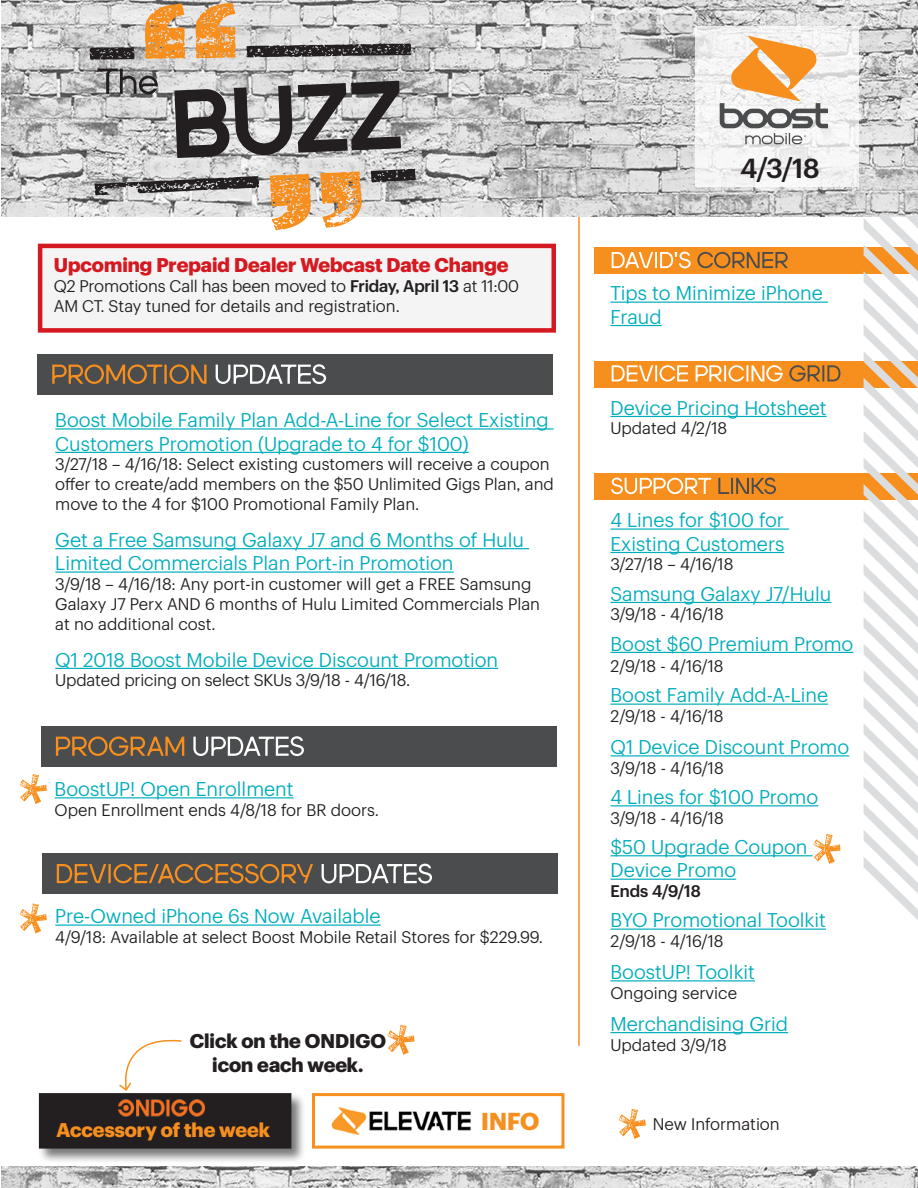
<style>
.page{position:relative;width:918px;height:1188px;background:#fff}
.page>*{position:absolute;margin:0;border:0;box-sizing:border-box;transform-origin:0 0}
._18_pt_Date{font:500 27px "Sprint Sans";color:#231f20}
._11_pt_Body{font:700 24px "Sprint Sans";color:#f68f1e}
._13_pt_Headline{font:19.5px/23.4px "Sprint Sans";color:#00adbb}
._13_pt_Support_Links{font:19.5px/23.4px "Sprint Sans";color:#00adbb}
._11_pt_Body-2{font:700 19.5px "Sprint Sans";color:#d51920}
._11_pt_Body-3{font:700 19.5px/23.4px "Sprint Sans";color:#231f20;text-align:center}
._11_pt_Body-4{font:700 19.5px "Sprint Sans";color:#f68f1e}
._11_pt_Body-5{font:16.5px/19.8px "Sprint Sans";color:#231f20}
._11_pt_Body-6{font:500 16.5px "Sprint Sans";color:#231f20}
.s1{font-weight:500}
</style>
<div class="page">
<div style="left:42px;top:853px;width:515px;height:41px;background:#4b4c4d"></div>
<svg style="left:322px;top:864px;width:110px;height:19px"></svg>
<svg style="left:57px;top:864px;width:256px;height:19px"></svg>
<hr style="left:578px;top:212px;width:2px;height:834px;background:#f68f1e">
<div style="left:594px;top:247px;width:324px;height:27px;background:#f68f1e"></div>
<div style="left:594px;top:361px;width:324px;height:27px;background:#f68f1e"></div>
<div style="left:594px;top:473px;width:324px;height:27px;background:#f68f1e"></div>
<img style="left:2px;top:0;width:916px;height:216px">
<svg style="left:246px;top:43px;width:166px;height:15px;background:#5a5858"></svg>
<svg style="left:145px;top:4px;width:41px;height:56px;background:#eaa456"></svg>
<svg style="left:89px;top:46px;width:46px;height:15px"></svg>
<svg style="left:195px;top:3px;width:42px;height:55px;background:#e9a65c"></svg>
<svg style="left:268px;top:173px;width:44px;height:58px;background:#eeaf69"></svg>
<svg style="left:371px;top:168px;width:45px;height:15px"></svg>
<svg style="left:94px;top:176px;width:166px;height:20px;background:#838282"></svg>
<svg style="left:319px;top:171px;width:44px;height:57px;background:#ebb477"></svg>
<svg style="left:696px;top:26px;width:163px;height:161px;fill:#f4f4f4"></svg>
<svg style="left:20px;top:903px;width:27px;height:30px"></svg>
<svg style="left:20px;top:774px;width:27px;height:30px"></svg>
<svg style="left:619px;top:1109px;width:27px;height:30px"></svg>
<svg style="left:720px;top:36px;width:108px;height:108px"></svg>
<svg style="left:864px;top:216px;width:54px;height:704px"></svg>
<hr style="left:610px;top:416px;width:217px;height:1px;background:#00adbb">
<hr style="left:55px;top:428px;width:499px;height:2px;background:#00adbb">
<hr style="left:55px;top:452px;width:414px;height:1px;background:#00adbb">
<hr style="left:55px;top:548px;width:474px;height:1px;background:#00adbb">
<hr style="left:55px;top:571px;width:399px;height:2px;background:#00adbb">
<hr style="left:55px;top:668px;width:443px;height:1px;background:#00adbb">
<hr style="left:610px;top:529px;width:179px;height:1px;background:#00adbb">
<hr style="left:610px;top:552px;width:174px;height:1px;background:#00adbb">
<hr style="left:610px;top:602px;width:221px;height:1px;background:#00adbb">
<hr style="left:610px;top:652px;width:243px;height:1px;background:#00adbb">
<hr style="left:610px;top:704px;width:218px;height:1px;background:#00adbb">
<hr style="left:610px;top:755px;width:239px;height:1px;background:#00adbb">
<hr style="left:610px;top:805px;width:208px;height:1px;background:#00adbb">
<hr style="left:610px;top:855px;width:203px;height:1px;background:#00adbb">
<hr style="left:610px;top:879px;width:126px;height:1px;background:#00adbb">
<hr style="left:610px;top:929px;width:216px;height:1px;background:#00adbb">
<hr style="left:610px;top:980px;width:145px;height:1px;background:#00adbb">
<hr style="left:610px;top:1032px;width:178px;height:1px;background:#00adbb">
<svg style="left:98px;top:69px;width:60px;height:25px"></svg>
<svg style="left:174px;top:81px;width:227px;height:77px;background:#7d7b7c"></svg>
<div style="left:38px;top:354px;width:515px;height:40px;background:#4b4c4d"></div>
<svg style="left:216px;top:364px;width:110px;height:20px"></svg>
<svg style="left:52px;top:364px;width:155px;height:20px"></svg>
<svg style="left:697px;top:252px;width:91px;height:16px"></svg>
<svg style="left:612px;top:252px;width:79px;height:16px"></svg>
<svg style="left:789px;top:365px;width:51px;height:17px"></svg>
<svg style="left:612px;top:365px;width:171px;height:17px"></svg>
<svg style="left:718px;top:478px;width:58px;height:16px"></svg>
<svg style="left:611px;top:478px;width:100px;height:16px"></svg>
<div style="left:41px;top:726px;width:516px;height:40px;background:#4b4c4d"></div>
<svg style="left:193px;top:736px;width:111px;height:20px"></svg>
<svg style="left:56px;top:736px;width:128px;height:20px"></svg>
<img style="left:2px;top:1166px;width:916px;height:22px">
<svg style="left:387px;top:1025px;width:28px;height:30px"></svg>
<svg style="left:813px;top:834px;width:27px;height:30px"></svg>
<hr style="left:55px;top:797px;width:239px;height:1px;background:#00adbb">
<div style="left:38px;top:244px;width:518px;height:89px;background:#f4f4f4;border:4px solid #d51920"></div>
<hr style="left:610px;top:302px;width:218px;height:1px;background:#00adbb">
<hr style="left:610px;top:325px;width:52px;height:1px;background:#00adbb">
<div style="left:37px;top:1092px;width:269px;height:71px;background:#4b4c4d;opacity:.75"></div>
<div style="left:40px;top:1095px;width:250px;height:52px;background:#231f20"></div>
<div style="left:39px;top:1093px;width:252px;height:56px;border:3px solid #231f20"></div>
<img style="left:118px;top:1100px;width:87px;height:17px">
<div style="left:312px;top:1093px;width:252px;height:56px;background:#fff;border:3px solid #f68f1e"></div>
<img style="left:331px;top:1106px;width:140px;height:30px">
<svg style="left:119px;top:1039px;width:63px;height:52px"></svg>
<hr style="left:55px;top:925px;width:326px;height:1px;background:#00adbb">
<p class="_18_pt_Date" style="left:740px;top:147px;width:81px">4/3/18</p>
<p class="_11_pt_Body-2" style="left:54px;top:250px;width:456px">Upcoming Prepaid Dealer Webcast Date Change</p>
<p class="_11_pt_Body-5" style="left:54px;top:275px;width:467px">Q2 Promotions Call has been moved to <span class="s1">Friday, April 13</span> at 11:00<br>AM CT. Stay tuned for details and registration.</p>
<p class="_13_pt_Headline" style="left:610px;top:280px;width:214px">Tips to Minimize iPhone<br>Fraud</p>
<p class="_13_pt_Headline" style="left:55px;top:407px;width:495px">Boost Mobile Family Plan Add-A-Line for Select Existing<br>Customers Promotion (Upgrade to 4 for $100)</p>
<p class="_11_pt_Body-5" style="left:55px;top:453px;width:500px">3/27/18 – 4/16/18: Select existing customers will receive a coupon offer to create/add members on the $50 Unlimited Gigs Plan, and move to the 4 for $100 Promotional Family Plan.</p>
<p class="_13_pt_Headline" style="left:55px;top:526px;width:470px">Get a Free Samsung Galaxy J7 and 6 Months of Hulu<br>Limited Commercials Plan Port-in Promotion</p>
<p class="_11_pt_Body-5" style="left:55px;top:573px;width:486px">3/9/18 – 4/16/18: Any port-in customer will get a FREE Samsung<br>Galaxy J7 Perx AND 6 months of Hulu Limited Commercials Plan at no additional cost.</p>
<p class="_13_pt_Headline" style="left:55px;top:646px;width:444px">Q1 2018 Boost Mobile Device Discount Promotion</p>
<p class="_11_pt_Body-5" style="left:55px;top:669px;width:356px">Updated pricing on select SKUs 3/9/18 - 4/16/18.</p>
<p class="_13_pt_Headline" style="left:55px;top:776px;width:240px">BoostUP! Open Enrollment</p>
<p class="_11_pt_Body-5" style="left:55px;top:799px;width:326px">Open Enrollment ends 4/8/18 for BR doors.</p>
<p class="_13_pt_Headline" style="left:55px;top:903px;width:327px">Pre-Owned iPhone 6s Now Available</p>
<p class="_11_pt_Body-5" style="left:55px;top:926px;width:489px">4/9/18: Available at select Boost Mobile Retail Stores for $229.99.</p>
<p class="_11_pt_Body-3" style="left:190px;top:1028px;width:198px">Click on the ONDIGO icon each week.</p>
<p class="_11_pt_Body-4" style="left:57px;top:1115px;width:215px">Accessory of the week</p>
<p class="_11_pt_Body" style="left:481px;top:1103px;width:60px">INFO</p>
<p class="_13_pt_Support_Links" style="left:610px;top:394px;width:218px">Device Pricing Hotsheet</p>
<p class="_11_pt_Body-5" style="left:610px;top:417px;width:118px">Updated 4/2/18</p>
<p class="_13_pt_Headline" style="left:610px;top:507px;width:175px">4 Lines for $100 for<br>Existing Customers</p>
<p class="_11_pt_Body-5" style="left:610px;top:553px;width:124px">3/27/18 – 4/16/18</p>
<p class="_13_pt_Headline" style="left:610px;top:580px;width:222px">Samsung Galaxy J7/Hulu</p>
<p class="_11_pt_Body-5" style="left:610px;top:603px;width:115px">3/9/18 - 4/16/18</p>
<p class="_13_pt_Headline" style="left:610px;top:630px;width:244px">Boost $60 Premium Promo</p>
<p class="_11_pt_Body-5" style="left:610px;top:655px;width:115px">2/9/18 - 4/16/18</p>
<p class="_13_pt_Headline" style="left:610px;top:682px;width:219px">Boost Family Add-A-Line</p>
<p class="_11_pt_Body-5" style="left:610px;top:705px;width:115px">2/9/18 - 4/16/18</p>
<p class="_13_pt_Support_Links" style="left:610px;top:734px;width:240px">Q1 Device Discount Promo</p>
<p class="_11_pt_Body-5" style="left:610px;top:757px;width:115px">3/9/18 - 4/16/18</p>
<p class="_13_pt_Support_Links" style="left:610px;top:784px;width:209px">4 Lines for $100 Promo</p>
<p class="_11_pt_Body-5" style="left:610px;top:807px;width:115px">3/9/18 - 4/16/18</p>
<p class="_13_pt_Support_Links" style="left:610px;top:834px;width:199px">$50 Upgrade Coupon<br>Device Promo</p>
<p class="_11_pt_Body-6" style="left:610px;top:879px;width:92px">Ends 4/9/18</p>
<p class="_13_pt_Support_Links" style="left:610px;top:907px;width:217px">BYO Promotional Toolkit</p>
<p class="_11_pt_Body-5" style="left:610px;top:930px;width:115px">2/9/18 - 4/16/18</p>
<p class="_13_pt_Support_Links" style="left:610px;top:959px;width:146px">BoostUP! Toolkit</p>
<p class="_11_pt_Body-5" style="left:610px;top:982px;width:128px">Ongoing service</p>
<p class="_13_pt_Support_Links" style="left:610px;top:1010px;width:179px">Merchandising Grid</p>
<p class="_11_pt_Body-5" style="left:610px;top:1033px;width:118px">Updated 3/9/18</p>
<p class="_11_pt_Body-5" style="left:653px;top:1113px;width:128px">New Information</p>
</div>
